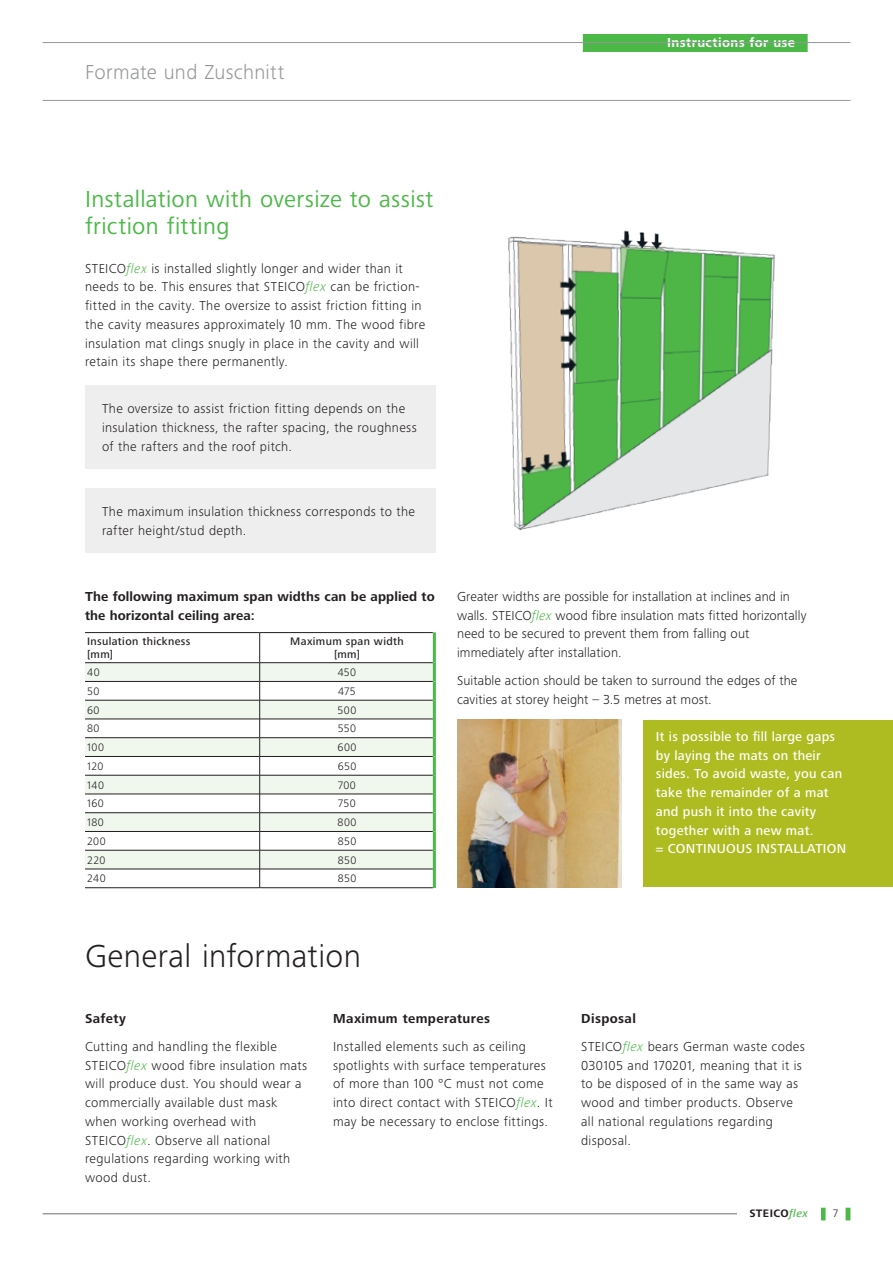
<style>
.page{position:relative;width:893px;height:1263px;background:#fff}
.page>*{position:absolute;margin:0;border:0;box-sizing:border-box;transform-origin:0 0}
.t1{font:300 33px "Frutiger Next LTW1 G";letter-spacing:.01em;color:#231f20}
.t2{font:24px/27px "Frutiger Next LTW1 G";letter-spacing:.015em;color:#4cb848}
.t3{font:300 21px "Frutiger Next LTW1 G";letter-spacing:.01em;color:#95979a}
.t4{font:300 13.5px/18.8px "Frutiger Next LTW1 G";letter-spacing:.025em;color:#231f20}
.t5{font:300 13.5px/18.8px "Frutiger Next LTW1 G";letter-spacing:.005em;color:#231f20}
.t6{font:500 13.5px/18.8px "Frutiger Next LTW1 G";letter-spacing:.02em;color:#fff}
.t7{font:700 13.5px/18.8px "Frutiger Next LTW1 G";letter-spacing:.01em;color:#231f20}
.t8{font:700 13.5px "Frutiger Next LTW1 G";letter-spacing:.03em;color:#231f20}
.t9{font:700 13.5px "Frutiger Next LTW1 G";letter-spacing:.03em;color:#fff}
.t10{font:300 11.25px "Frutiger Next LTW1 G";letter-spacing:.035em;color:#231f20}
.t11{font:500 11.25px/13.5px "Frutiger Next LTW1 G";letter-spacing:.035em;color:#231f20}
.t12{font:700 11.25px "Frutiger Next LTW1 G";letter-spacing:.035em;color:#231f20}
.s1{font-style:italic;color:#4cb848}
.s2{font-weight:700}
.s3{font-weight:500;font-style:italic;color:#4cb848}
</style>
<div class="page">
<hr style="left:43px;top:1213px;width:765px;height:1px;background:#6c6d70">
<div style="left:821px;top:1208px;width:5px;height:12px;background:#4cb848"></div>
<hr style="left:846px;top:1208px;width:4px;height:12px;background:#4cb848">
<div style="left:583px;top:34px;width:225px;height:18px;background:#4cb848"></div>
<div style="left:737px;top:1208px;width:84px;height:12px;background:#fff"></div>
<hr style="left:43px;top:42px;width:807px;height:1px;background:#95979a">
<hr style="left:43px;top:100px;width:807px;height:1px;background:#95979a">
<div style="left:85px;top:385px;width:351px;height:84px;background:#eeeeef"></div>
<div style="left:85px;top:488px;width:351px;height:65px;background:#eeeeef"></div>
<svg style="left:85px;top:663px;width:348px;height:206px;fill:#f0f7ed"></svg>
<hr style="left:85px;top:681px;width:174px;height:1px;background:#231f20">
<hr style="left:260px;top:681px;width:173px;height:1px;background:#231f20">
<hr style="left:85px;top:700px;width:174px;height:1px;background:#231f20">
<hr style="left:260px;top:700px;width:173px;height:1px;background:#231f20">
<hr style="left:85px;top:719px;width:174px;height:1px;background:#231f20">
<hr style="left:260px;top:719px;width:173px;height:1px;background:#231f20">
<hr style="left:85px;top:737px;width:174px;height:1px;background:#231f20">
<hr style="left:260px;top:737px;width:173px;height:1px;background:#231f20">
<hr style="left:85px;top:756px;width:174px;height:1px;background:#231f20">
<hr style="left:260px;top:756px;width:173px;height:1px;background:#231f20">
<hr style="left:85px;top:775px;width:174px;height:1px;background:#231f20">
<hr style="left:260px;top:775px;width:173px;height:1px;background:#231f20">
<hr style="left:85px;top:794px;width:174px;height:1px;background:#231f20">
<hr style="left:260px;top:794px;width:173px;height:1px;background:#231f20">
<hr style="left:85px;top:812px;width:174px;height:1px;background:#231f20">
<hr style="left:260px;top:812px;width:173px;height:1px;background:#231f20">
<hr style="left:85px;top:831px;width:174px;height:1px;background:#231f20">
<hr style="left:260px;top:831px;width:173px;height:1px;background:#231f20">
<hr style="left:85px;top:850px;width:174px;height:1px;background:#231f20">
<hr style="left:260px;top:850px;width:173px;height:1px;background:#231f20">
<hr style="left:85px;top:869px;width:174px;height:1px;background:#231f20">
<hr style="left:260px;top:869px;width:173px;height:1px;background:#231f20">
<hr style="left:85px;top:887px;width:174px;height:1px;background:#231f20">
<hr style="left:260px;top:887px;width:173px;height:1px;background:#231f20">
<hr style="left:433px;top:663px;width:3px;height:18px;background:#4cb848">
<hr style="left:433px;top:681px;width:3px;height:19px;background:#4cb848">
<hr style="left:433px;top:700px;width:3px;height:19px;background:#4cb848">
<hr style="left:433px;top:719px;width:3px;height:19px;background:#4cb848">
<hr style="left:433px;top:738px;width:3px;height:18px;background:#4cb848">
<hr style="left:433px;top:756px;width:3px;height:19px;background:#4cb848">
<hr style="left:433px;top:775px;width:3px;height:19px;background:#4cb848">
<hr style="left:433px;top:794px;width:3px;height:19px;background:#4cb848">
<hr style="left:433px;top:813px;width:3px;height:18px;background:#4cb848">
<hr style="left:433px;top:831px;width:3px;height:19px;background:#4cb848">
<hr style="left:433px;top:850px;width:3px;height:19px;background:#4cb848">
<hr style="left:433px;top:869px;width:3px;height:19px;background:#4cb848">
<svg style="left:259px;top:663px;width:1px;height:225px"></svg>
<hr style="left:260px;top:632px;width:173px;height:1px;background:#231f20">
<hr style="left:260px;top:662px;width:173px;height:1px;background:#231f20">
<hr style="left:433px;top:632px;width:3px;height:31px;background:#4cb848">
<hr style="left:85px;top:632px;width:174px;height:1px;background:#231f20">
<hr style="left:259px;top:632px;width:1px;height:31px;background:#231f20">
<hr style="left:85px;top:662px;width:174px;height:1px;background:#231f20">
<div style="left:643px;top:720px;width:250px;height:166px;background:#aebc21"></div>
<img style="left:457px;top:720px;width:165px;height:168px">
<img style="left:508px;top:230px;width:267px;height:301px">
<h3 class="t3" style="left:85px;top:60px;width:201px">Formate und Zuschnitt</h3>
<p class="t9" style="left:667px;top:35px;width:129px">Instructions for use</p>
<h2 class="t2" style="left:85px;top:186px;width:350px">Installation with oversize to assist friction fitting</h2>
<p class="t4" style="left:85px;top:259px;width:342px">STEICO<span class="s1">flex</span> is installed slightly longer and wider than it needs to be. This ensures that STEICO<span class="s1">flex</span> can be friction&shy;fitted in the cavity. The oversize to assist friction fitting in the cavity measures approximately 10 mm. The wood fibre insulation mat clings snugly in place in the cavity and will retain its shape there permanently.</p>
<p class="t4" style="left:102px;top:399px;width:316px">The oversize to assist friction fitting depends on the insulation thickness, the rafter spacing, the roughness of the rafters and the roof pitch.</p>
<p class="t4" style="left:102px;top:503px;width:315px">The maximum insulation thickness corresponds to the rafter height/stud depth.</p>
<p class="t7" style="left:85px;top:587px;width:351px">The following maximum span widths can be applied to the horizontal ceiling area:</p>
<p class="t11" style="left:87px;top:635px;width:105px">Insulation thickness [mm]</p>
<p class="t11" style="left:290px;top:635px;width:115px;text-align:center">Maximum span width [mm]</p>
<p class="t10" style="left:87px;top:666px;width:14px">40</p>
<p class="t10" style="left:338px;top:666px;width:20px">450</p>
<p class="t10" style="left:87px;top:685px;width:14px">50</p>
<p class="t10" style="left:338px;top:685px;width:19px">475</p>
<p class="t10" style="left:87px;top:703px;width:14px">60</p>
<p class="t10" style="left:338px;top:703px;width:20px">500</p>
<p class="t10" style="left:87px;top:722px;width:14px">80</p>
<p class="t10" style="left:338px;top:722px;width:20px">550</p>
<p class="t10" style="left:87px;top:741px;width:18px">100</p>
<p class="t10" style="left:338px;top:741px;width:20px">600</p>
<p class="t10" style="left:87px;top:760px;width:18px">120</p>
<p class="t10" style="left:338px;top:760px;width:20px">650</p>
<p class="t10" style="left:87px;top:778px;width:18px">140</p>
<p class="t10" style="left:338px;top:778px;width:19px">700</p>
<p class="t10" style="left:87px;top:797px;width:18px">160</p>
<p class="t10" style="left:338px;top:797px;width:19px">750</p>
<p class="t10" style="left:87px;top:816px;width:18px">180</p>
<p class="t10" style="left:338px;top:816px;width:20px">800</p>
<p class="t10" style="left:87px;top:835px;width:20px">200</p>
<p class="t10" style="left:338px;top:835px;width:20px">850</p>
<p class="t10" style="left:87px;top:853px;width:20px">220</p>
<p class="t10" style="left:338px;top:853px;width:20px">850</p>
<p class="t10" style="left:87px;top:872px;width:20px">240</p>
<p class="t10" style="left:338px;top:872px;width:20px">850</p>
<p class="t5" style="left:457px;top:587px;width:351px">Greater widths are possible for installation at inclines and in walls. STEICO<span class="s1">flex</span> wood fibre insulation mats fitted horizontally need to be secured to prevent them from falling out immediately after installation.</p>
<p class="t4" style="left:457px;top:671px;width:342px">Suitable action should be taken to surround the edges of the cavities at storey height – 3. 5 metres at most.</p>
<p class="t6" style="left:656px;top:727px;width:192px">It is possible to fill large gaps by laying the mats on their sides. To avoid waste, you can take the remainder of a mat and push it into the cavity together with a new mat.<br>= CONTINUOUS INSTALLATION</p>
<h1 class="t1" style="left:85px;top:937px;width:278px">General information</h1>
<p class="t7" style="left:85px;top:1009px;width:42px">Safety</p>
<p class="t4" style="left:85px;top:1037px;width:224px">Cutting and handling the flexible<br>STEICO<span class="s1">flex</span> wood fibre insulation mats will produce dust. You should wear a commercially available dust mask when working overhead with<br>STEICO<span class="s1">flex</span>. Observe all national regulations regarding working with wood dust.</p>
<p class="t8" style="left:333px;top:1010px;width:158px">Maximum temperatures</p>
<p class="t4" style="left:333px;top:1037px;width:221px">Installed elements such as ceiling spotlights with surface temperatures of more than 100 °C must not come into direct contact with STEICO<span class="s1">flex</span>. It may be necessary to enclose fittings.</p>
<p class="t4" style="left:581px;top:1004px;width:225px;line-height:28px"><span class="s2">Disposal<br></span>STEICO<span class="s1">flex</span> bears German waste codes</p>
<p class="t4" style="left:581px;top:1056px;width:222px">030105 and 170201, meaning that it is to be disposed of in the same way as wood and timber products. Observe all national regulations regarding disposal.</p>
<p class="t12" style="left:749px;top:1207px;width:60px">STEICO<span class="s3">flex</span></p>
<p class="t10" style="left:833px;top:1207px;width:7px">7</p>
</div>
